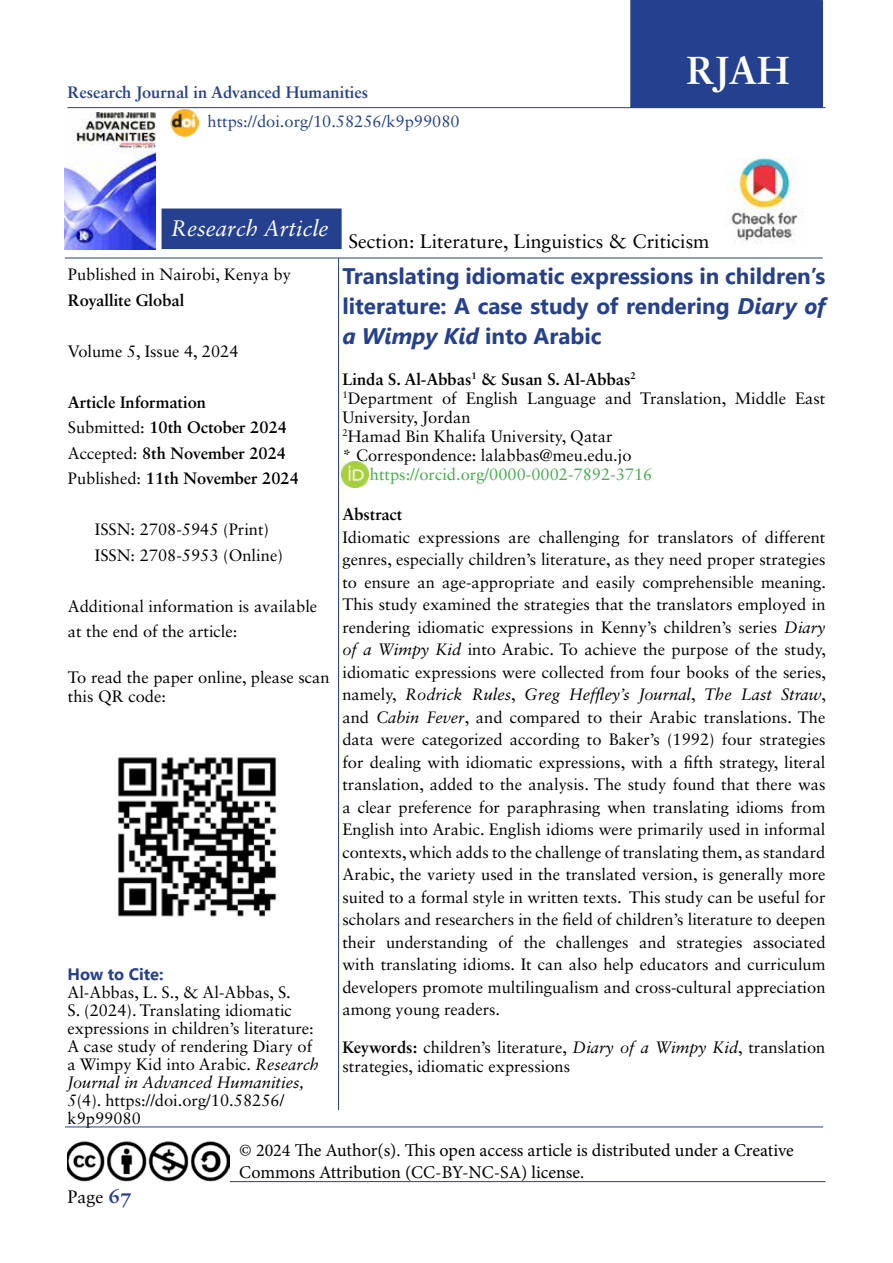
<style>
.page{position:relative;width:893px;height:1263px;background:#fff}
.page>*{position:absolute;margin:0;border:0;box-sizing:border-box;transform-origin:0 0}
.t1{font:700 39px "Sabon LT Std";color:#fff}
.t2{font:700 22.5px/30px "Segoe UI";color:#25408f;text-align:justify}
.t3{font:italic 22.5px "Sabon LT Std";color:#fff}
.t4{font:19.5px "Sabon LT Std";color:#000}
.t5{font:18px/21.6px "Minion Pro";color:#000}
.t6{font:18px "Sabon LT Std";color:#000}
.t7{font:16.5px/22.5px "Sabon LT Std";color:#000}
.t8{font:700 16.5px/25.5px "Sabon LT Std";color:#000}
.t9{font:16.5px "Sabon LT Std";color:#41ad49}
.t10{font:700 16.5px "Sabon LT Std";color:#25408f}
.t11{font:16.5px "Sabon LT Std";color:#25408f}
.t12{font:700 16.5px "Segoe UI";color:#25408f}
.s1{font-weight:400}
.s2{font-style:italic}
.s3{font-weight:700}
.s4{font-weight:700;font-size:21px;color:#25408f}
</style>
<div class="page">
<hr style="left:68px;top:107px;width:757px;height:1px;background:#25408f">
<hr style="left:68px;top:1181px;width:757px;height:1px;background:#25408f">
<div style="left:631px;top:1px;width:191px;height:106px;background:#25408f"></div>
<div style="left:630px;top:0;width:193px;height:108px;border:2px solid #25408f"></div>
<div style="left:162px;top:208px;width:180px;height:41px;background:#25408f;border:2px solid #25408f"></div>
<hr style="left:65px;top:258px;width:758px;height:1px;background:#25408f">
<hr style="left:338px;top:258px;width:1px;height:852px;background:#25408f">
<img style="left:118px;top:757px;width:159px;height:160px">
<img style="left:68px;top:1141px;width:162px;height:41px">
<hr style="left:65px;top:1126px;width:758px;height:1px;background:#25408f">
<img style="left:731px;top:158px;width:72px;height:85px">
<img style="left:171px;top:110px;width:27px;height:26px">
<img style="left:64px;top:112px;width:91px;height:137px">
<img style="left:342px;top:461px;width:26px;height:26px">
<p class="t10" style="left:68px;top:82px;width:302px">Research Journal in Advanced Humanities</p>
<p class="t11" style="left:208px;top:111px;width:254px">https://doi.org/10.58256/k9p99080</p>
<h1 class="t1" style="left:686px;top:46px;width:105px">RJAH</h1>
<h2 class="t3" style="left:171px;top:215px;width:159px">Research Article</h2>
<p class="t7" style="left:68px;top:263px;width:225px">Published in Nairobi, Kenya by</p>
<p class="t8" style="left:68px;top:287px;width:118px">Royallite Global</p>
<p class="t7" style="left:68px;top:340px;width:172px">Volume 5, Issue 4, 2024</p>
<p class="t8" style="left:68px;top:389px;width:233px">Article Information<br><span class="s1">Submitted:</span> 10th October 2024<br><span class="s1">Accepted:</span> 8th November 2024<br><span class="s1">Published:</span> 11th November 2024</p>
<p class="t7" style="left:95px;top:517px;width:189px;line-height:25.5px">ISSN: 2708-5945 (Print)<br>ISSN: 2708-5953 (Online)</p>
<p class="t7" style="left:68px;top:593px;width:251px;line-height:25.5px">Additional information is available at the end of the article:</p>
<p class="t7" style="left:68px;top:667px;width:263px;line-height:19.8px">To read the paper online, please scan this QR code:</p>
<p class="t4" style="left:348px;top:230px;width:363px">Section: Literature, Linguistics &amp; Criticism</p>
<h2 class="t2" style="left:342px;top:259px;width:485px">Translating idiomatic expressions in children’s literature: A case study of rendering <span class="s2">Diary of a Wimpy Kid</span> into Arabic</h2>
<p class="t7" style="left:342px;top:369px;width:484px;line-height:19px"><span class="s3">Linda S. Al-Abbas</span><sup>1</sup> <span class="s3">&amp; Susan S. Al-Abbas</span><sup>2<br></sup><sup>1</sup>Department of English Language and Translation, Middle East University, Jordan<br><sup>2</sup>Hamad Bin Khalifa University, Qatar<br>* Correspondence: lalabbas@meu.edu.jo</p>
<p class="t9" style="left:370px;top:464px;width:284px">https://orcid.org/0000-0002-7892-3716</p>
<p class="t8" style="left:342px;top:501px;width:61px">Abstract</p>
<p class="t7" style="left:342px;top:525px;width:485px;text-align:justify">Idiomatic expressions are challenging for translators of different genres, especially children’s literature, as they need proper strategies to ensure an age-appropriate and easily comprehensible meaning.<br>This study examined the strategies that the translators employed in rendering idiomatic expressions in Kenny’s children’s series <span class="s2">Diary of a Wimpy Kid</span> into Arabic. To achieve the purpose of the study, idiomatic expressions were collected from four books of the series, namely, <span class="s2">Rodrick Rules</span>, <span class="s2">Greg Heffley’s Journal</span>, <span class="s2">The Last Straw</span>, and <span class="s2">Cabin Fever</span>, and compared to their Arabic translations. The data were categorized according to Baker’s (1992) four strategies for dealing with idiomatic expressions, with a fifth strategy, literal translation, added to the analysis. The study found that there was a clear preference for paraphrasing when translating idioms from English into Arabic. English idioms were primarily used in informal contexts, which adds to the challenge of translating them, as standard Arabic, the variety used in the translated version, is generally more suited to a formal style in written texts. This study can be useful for scholars and researchers in the field of children’s literature to deepen their understanding of the challenges and strategies associated with translating idioms. It can also help educators and curriculum developers promote multilingualism and cross-cultural appreciation among young readers.</p>
<p class="t7" style="left:342px;top:1038px;width:485px;line-height:19px"><span class="s3">Keywords:</span> children’s literature, <span class="s2">Diary of a Wimpy Kid</span>, translation strategies, idiomatic expressions</p>
<p class="t12" style="left:68px;top:959px;width:98px">How to Cite:</p>
<p class="t7" style="left:68px;top:983px;width:253px;line-height:18px">Al-Abbas, L. S., &amp; Al-Abbas, S.<br>S. (2024). Translating idiomatic expressions in children’s literature:<br>A case study of rendering Diary of a Wimpy Kid into Arabic. <span class="s2">Research<br>Journal in Advanced Humanities,<br>5</span>(4). https://doi.org/10.58256/ k9p99080</p>
<p class="t5" style="left:239px;top:1139px;width:556px">© 2024 The Author(s). This open access article is distributed under a Creative<br>Commons Attribution (CC-BY-NC-SA) license.</p>
<p class="t6" style="left:68px;top:1185px;width:66px">Page <span class="s4">67</span></p>
</div>
